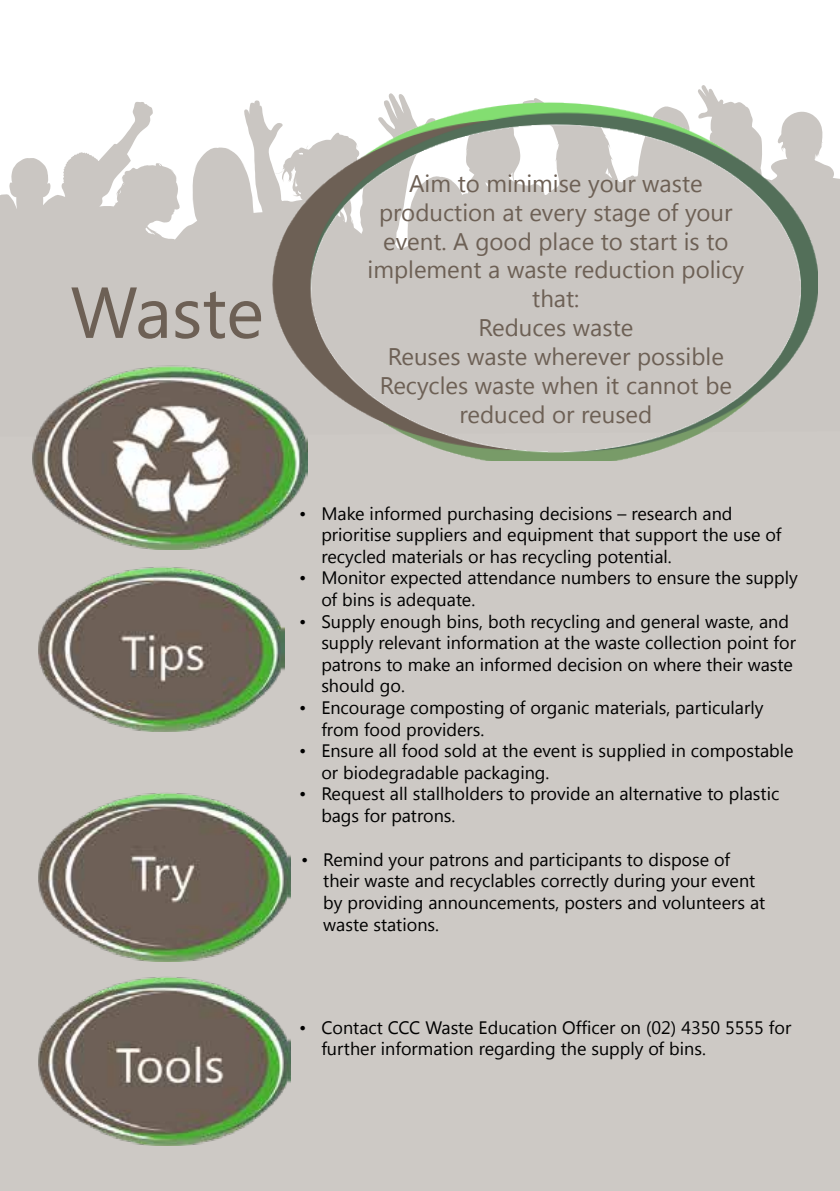
<style>
.page{position:relative;width:840px;height:1191px;background:#fff}
.page>*{position:absolute;margin:0;border:0;box-sizing:border-box;transform-origin:0 0}
.t1{font:72px "Segoe UI";letter-spacing:-.005em;color:#6d6055}
.t2{font:24px/28.8px "Segoe UI";color:#6d6055;text-align:center}
.t3{font:18px/21.6px "Segoe UI";color:#000}
</style>
<div class="page">
<div style="left:0;top:413px;width:839px;height:778px;background:#cdc9c5"></div>
<svg style="left:0;top:85px;width:839px;height:328px;fill:#cac6c2"></svg>
<img style="left:272px;top:91px;width:545px;height:370px">
<img style="left:33px;top:360px;width:274px;height:189px">
<img style="left:39px;top:567px;width:245px;height:164px">
<img style="left:39px;top:977px;width:251px;height:168px">
<img style="left:39px;top:793px;width:251px;height:169px">
<h1 class="t1" style="left:70px;top:262px;width:195px">Waste</h1>
<h2 class="t2" style="left:367px;top:168px;width:378px">Aim to minimise your waste production at every stage of your event. A good place to start is to implement a waste reduction policy that:<br>Reduces waste<br>Reuses waste wherever possible<br>Recycles waste when it cannot be reduced or reused</h2>
<p class="t3" style="left:321px;top:501px;width:461px;text-indent:-22px">• Make informed purchasing decisions – research and prioritise suppliers and equipment that support the use of recycled materials or has recycling potential.</p>
<p class="t3" style="left:321px;top:566px;width:477px;text-indent:-22px">• Monitor expected attendance numbers to ensure the supply of bins is adequate.</p>
<p class="t3" style="left:321px;top:609px;width:476px;text-indent:-22px">• Supply enough bins, both recycling and general waste, and supply relevant information at the waste collection point for patrons to make an informed decision on where their waste should go.</p>
<p class="t3" style="left:321px;top:696px;width:443px;text-indent:-22px">• Encourage composting of organic materials, particularly from food providers.</p>
<p class="t3" style="left:321px;top:739px;width:473px;text-indent:-22px">• Ensure all food sold at the event is supplied in compostable or biodegradable packaging.</p>
<p class="t3" style="left:321px;top:782px;width:459px;text-indent:-22px">• Request all stallholders to provide an alternative to plastic bags for patrons.</p>
<p class="t3" style="left:323px;top:847px;width:443px;text-indent:-22px">• Remind your patrons and participants to dispose of their waste and recyclables correctly during your event by providing announcements, posters and volunteers at waste stations.</p>
<p class="t3" style="left:321px;top:1015px;width:471px;text-indent:-22px">• Contact CCC Waste Education Officer on (02) 4350 5555 for further information regarding the supply of bins.</p>
</div>
